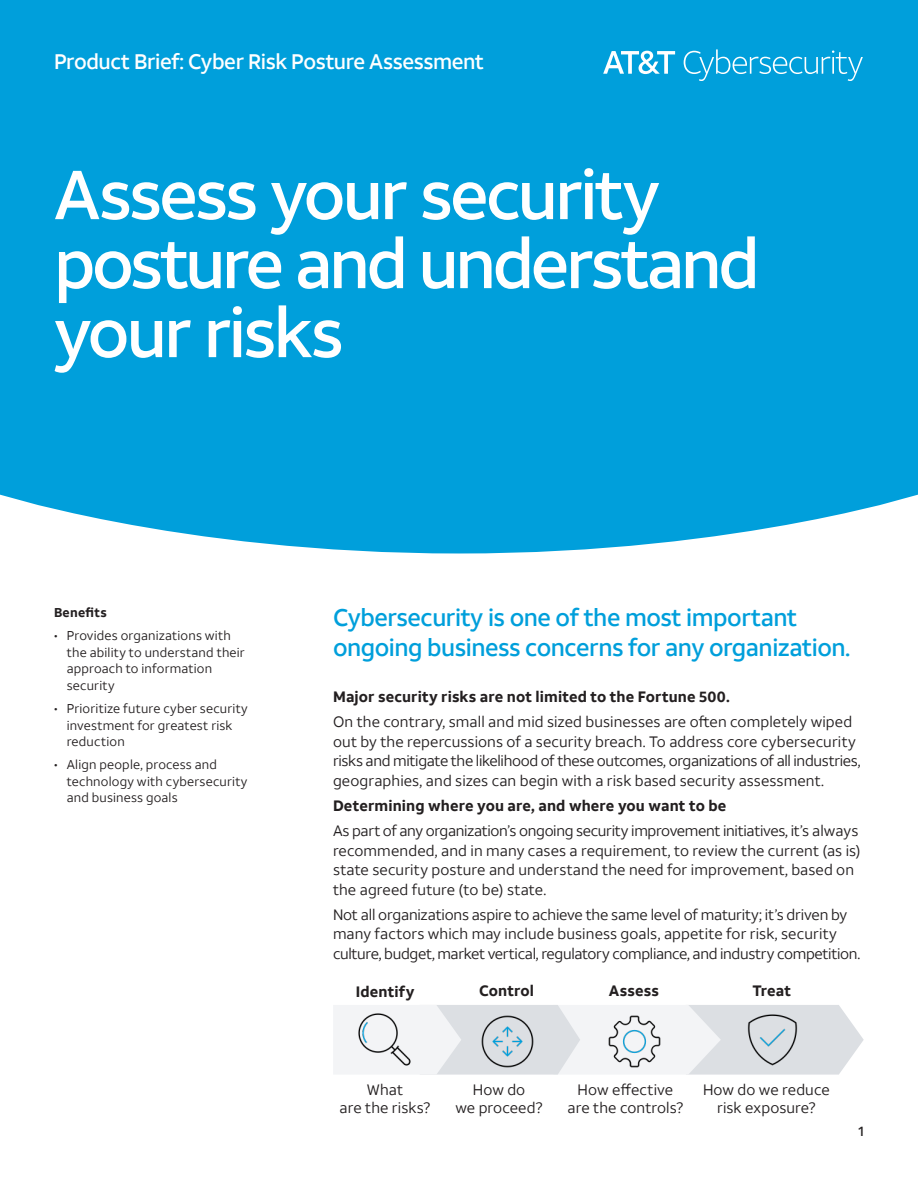
<style>
.page{position:relative;width:918px;height:1188px;background:#fff}
.page>*{position:absolute;margin:0;border:0;box-sizing:border-box;transform-origin:0 0}
.Cover_Title{font:500 69px/69px "ATT Aleck Sans";letter-spacing:-.045em;color:#fff}
.Subhead_1{font:500 24px/30px "ATT Aleck Sans";letter-spacing:-.02em;color:#009fdb}
.t1{font:500 21px "ATT Aleck Sans";letter-spacing:-.02em;color:#fff}
.Subhead_Body{font:15px/19.5px "ATT Aleck Sans";color:#231f20;text-align:center}
.Subhead_Body-2{font:700 15px "ATT Aleck Sans";letter-spacing:.005em;color:#231f20}
.t2{font:500 13.5px "ATT Aleck Sans";color:#231f20}
.t3{font:12.75px/16.5px "ATT Aleck Sans";letter-spacing:.015em;color:#231f20}
.Sidebar_Heading_9_12{font:700 12.75px "ATT Aleck Sans";letter-spacing:.02em;color:#231f20}
</style>
<div class="page">
<div style="left:0;top:0;width:918px;height:554px;background:#009fdb"></div>
<svg style="left:333px;top:1005px;width:531px;height:70px"></svg>
<img style="left:351px;top:1007px;width:64px;height:63px">
<img style="left:475px;top:1009px;width:62px;height:64px">
<img style="left:604px;top:1010px;width:62px;height:64px">
<img style="left:741px;top:1008px;width:62px;height:64px">
<svg style="left:603px;top:51px;width:72px;height:23px"></svg>
<svg style="left:684px;top:49px;width:179px;height:32px;background:#23acdf"></svg>
<p class="t1" style="left:54px;top:48px;width:432px">Product Brief: Cyber Risk Posture Assessment</p>
<p class="Cover_Title" style="left:54px;top:161px;width:707px">Assess your security posture and understand your risks</p>
<p class="Sidebar_Heading_9_12" style="left:54px;top:604px;width:54px">Benefits</p>
<p class="t3" style="left:67px;top:628px;width:180px;text-indent:-13px">• Provides organizations with the ability to understand their approach to information security</p>
<p class="t3" style="left:67px;top:700px;width:183px;text-indent:-13px">• Prioritize future cyber security investment for greatest risk reduction</p>
<p class="t3" style="left:67px;top:757px;width:182px;text-indent:-13px">• Align people, process and technology with cybersecurity and business goals</p>
<p class="Subhead_1" style="left:333px;top:602px;width:519px">Cybersecurity is one of the most important ongoing business concerns for any organization.</p>
<p class="Subhead_Body-2" style="left:333px;top:687px;width:398px">Major security risks are not limited to the Fortune 500.</p>
<p class="Subhead_Body" style="left:333px;top:712px;width:529px;text-align:left">On the contrary, small and mid sized businesses are often completely wiped out by the repercussions of a security breach. To address core cybersecurity risks and mitigate the likelihood of these outcomes, organizations of all industries, geographies, and sizes can begin with a risk based security assessment.</p>
<p class="Subhead_Body-2" style="left:333px;top:796px;width:395px">Determining where you are, and where you want to be</p>
<p class="Subhead_Body" style="left:333px;top:821px;width:529px;text-align:left">As part of any organization’s ongoing security improvement initiatives, it’s always recommended, and in many cases a requirement, to review the current (as is) state security posture and understand the need for improvement, based on the agreed future (to be) state.</p>
<p class="Subhead_Body" style="left:333px;top:905px;width:529px;text-align:left">Not all organizations aspire to achieve the same level of maturity; it’s driven by many factors which may include business goals, appetite for risk, security culture, budget, market vertical, regulatory compliance, and industry competition.</p>
<p class="Subhead_Body-2" style="left:356px;top:982px;width:60px">Identify</p>
<p class="Subhead_Body-2" style="left:479px;top:981px;width:57px">Control</p>
<p class="Subhead_Body-2" style="left:609px;top:981px;width:51px">Assess</p>
<p class="Subhead_Body-2" style="left:753px;top:981px;width:40px">Treat</p>
<p class="Subhead_Body" style="left:340px;top:1081px;width:92px;line-height:18px">What<br>are the risks?</p>
<p class="Subhead_Body" style="left:455px;top:1081px;width:89px;line-height:18px">How do<br>we proceed?</p>
<p class="Subhead_Body" style="left:568px;top:1081px;width:117px;line-height:18px">How effective are the controls?</p>
<p class="Subhead_Body" style="left:703px;top:1081px;width:128px;line-height:18px">How do we reduce risk exposure?</p>
<p class="t2" style="left:858px;top:1123px;width:7px">1</p>
</div>
